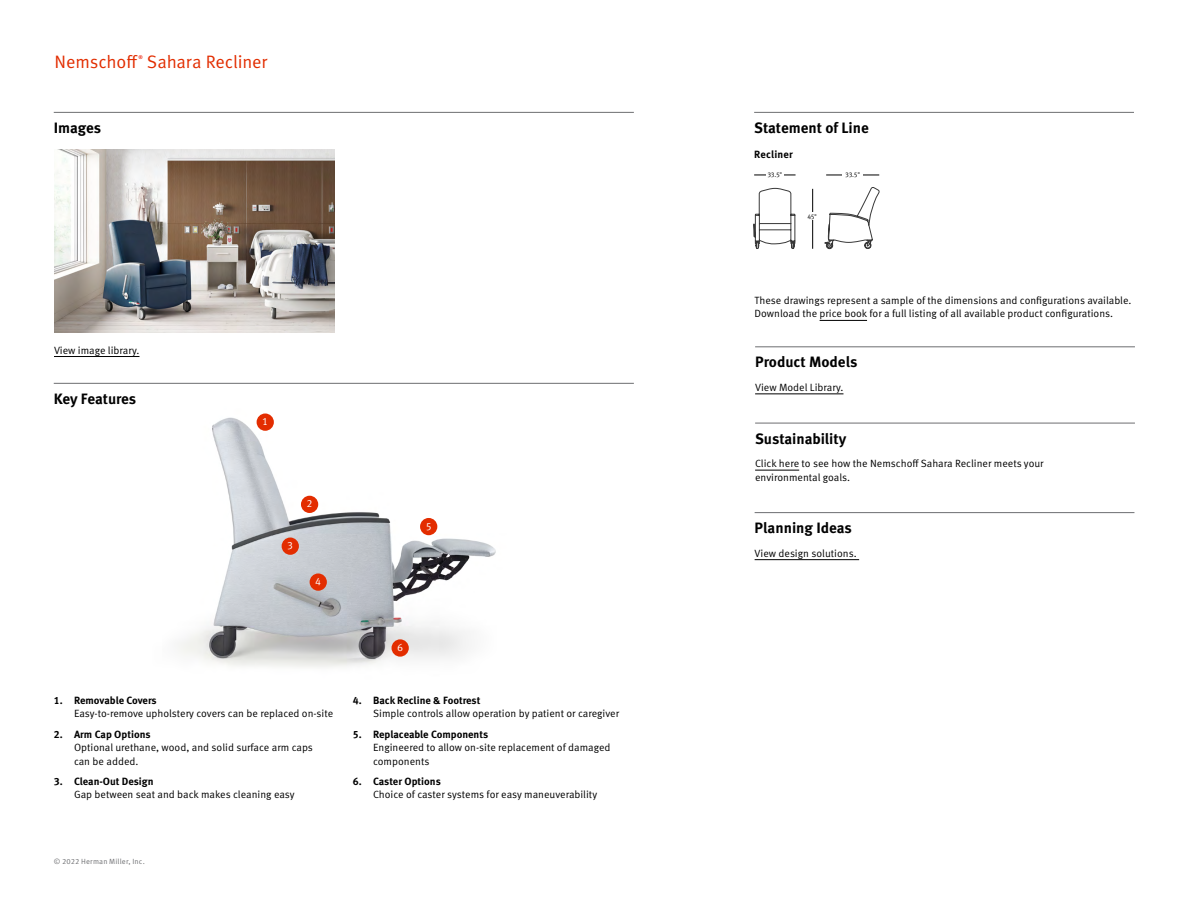
<style>
.page{position:relative;width:1188px;height:918px;background:#fff}
.page>*{position:absolute;margin:0;border:0;box-sizing:border-box;transform-origin:0 0}
.t1{font:18px "Meta OT Norm";letter-spacing:-.01em;color:#e22d00}
.t2{font:700 15px "Meta OT";color:#000}
.t3{font:10.5px/13.5px "Meta OT Norm";color:#000}
.t4{font:700 10.5px "Meta OT";color:#000}
.t5{font:10.5px "Meta OT Norm";color:#fff}
.t6{font:7.5px "Meta OT Norm";letter-spacing:.02em;color:#6d6e71}
.t7{font:6.75px "Meta OT Norm";color:#000}
.t8{font:700 5.25px "Meta OT";color:#ee3824}
</style>
<div class="page">
<img style="left:70px;top:382px;width:478px;height:285px">
<hr style="left:754px;top:112px;width:380px;height:1px;background:#6d6e71">
<hr style="left:54px;top:112px;width:580px;height:1px;background:#6d6e71">
<hr style="left:54px;top:383px;width:580px;height:1px;background:#6d6e71">
<hr style="left:54px;top:356px;width:86px;height:1px;background:#000">
<div style="left:257px;top:414px;width:17px;height:17px;background:#e32d00;border-radius:50%"></div>
<div style="left:301px;top:496px;width:17px;height:17px;background:#e32d00;border-radius:50%"></div>
<div style="left:282px;top:538px;width:17px;height:17px;background:#e32d00;border-radius:50%"></div>
<div style="left:310px;top:573px;width:17px;height:18px;background:#e32d00;border-radius:50%"></div>
<div style="left:420px;top:518px;width:17px;height:17px;background:#e32d00;border-radius:50%"></div>
<div style="left:392px;top:639px;width:17px;height:18px;background:#e32d00;border-radius:50%"></div>
<img style="left:54px;top:150px;width:280px;height:182px">
<hr style="left:754px;top:175px;width:42px;height:1px;background:#000">
<div style="left:766px;top:171px;width:17px;height:7px;background:#fff"></div>
<hr style="left:826px;top:175px;width:53px;height:1px;background:#000">
<hr style="left:812px;top:189px;width:1px;height:60px;background:#000">
<div style="left:803px;top:213px;width:19px;height:7px;background:#fff"></div>
<div style="left:842px;top:171px;width:21px;height:7px;background:#fff"></div>
<hr style="left:755px;top:347px;width:380px;height:1px;background:#6d6e71">
<hr style="left:755px;top:394px;width:88px;height:1px;background:#000">
<hr style="left:820px;top:320px;width:47px;height:1px;background:#000">
<hr style="left:755px;top:423px;width:380px;height:1px;background:#6d6e71">
<hr style="left:755px;top:470px;width:44px;height:1px;background:#000">
<hr style="left:755px;top:512px;width:379px;height:1px;background:#6d6e71">
<hr style="left:755px;top:559px;width:104px;height:1px;background:#000">
<svg style="left:753px;top:188px;width:42px;height:61px"></svg>
<svg style="left:825px;top:187px;width:55px;height:62px"></svg>
<h1 class="t1" style="left:55px;top:50px;width:85px">Nemschoff</h1>
<p class="t8" style="left:138px;top:53px;width:6px">®</p>
<h1 class="t1" style="left:147px;top:50px;width:122px">Sahara Recliner</h1>
<h2 class="t2" style="left:54px;top:118px;width:49px">Images</h2>
<h2 class="t2" style="left:754px;top:118px;width:116px">Statement of Line</h2>
<p class="t4" style="left:754px;top:148px;width:40px">Recliner</p>
<p class="t7" style="left:767px;top:171px;width:16px">33.5"</p>
<p class="t7" style="left:807px;top:213px;width:11px">45"</p>
<p class="t7" style="left:845px;top:171px;width:16px">33.5"</p>
<p class="t3" style="left:54px;top:343px;width:87px">View image library.</p>
<h2 class="t2" style="left:54px;top:389px;width:84px">Key Features</h2>
<p class="t5" style="left:262px;top:415px;width:7px">1</p>
<p class="t5" style="left:287px;top:540px;width:7px">3</p>
<p class="t5" style="left:307px;top:497px;width:7px">2</p>
<p class="t5" style="left:315px;top:575px;width:7px">4</p>
<p class="t5" style="left:426px;top:520px;width:7px">5</p>
<p class="t4" style="left:54px;top:694px;width:105px">1. Removable Covers</p>
<p class="t3" style="left:74px;top:707px;width:261px">Easy-to-remove upholstery covers can be replaced on-site</p>
<p class="t4" style="left:54px;top:727px;width:98px">2. Arm Cap Options</p>
<p class="t3" style="left:74px;top:741px;width:240px">Optional urethane, wood, and solid surface arm caps can be added.</p>
<p class="t4" style="left:54px;top:775px;width:101px">3. Clean-Out Design</p>
<p class="t3" style="left:74px;top:788px;width:222px">Gap between seat and back makes cleaning easy</p>
<p class="t5" style="left:397px;top:641px;width:7px">6</p>
<p class="t4" style="left:353px;top:694px;width:129px">4. Back Recline &amp; Footrest</p>
<p class="t3" style="left:373px;top:707px;width:247px">Simple controls allow operation by patient or caregiver</p>
<p class="t4" style="left:353px;top:727px;width:137px">5. Replaceable Components</p>
<p class="t3" style="left:373px;top:741px;width:239px">Engineered to allow on-site replacement of damaged components</p>
<p class="t4" style="left:353px;top:775px;width:90px">6. Caster Options</p>
<p class="t3" style="left:373px;top:788px;width:226px">Choice of caster systems for easy maneuverability</p>
<p class="t6" style="left:54px;top:857px;width:93px">© 2022 Herman Miller, Inc.</p>
<p class="t3" style="left:755px;top:294px;width:378px">These drawings represent a sample of the dimensions and configurations available.<br>Download the price book for a full listing of all available product configurations.</p>
<h2 class="t2" style="left:755px;top:353px;width:104px">Product Models</h2>
<p class="t3" style="left:755px;top:381px;width:90px">View Model Library.</p>
<h2 class="t2" style="left:755px;top:429px;width:93px">Sustainability</h2>
<p class="t3" style="left:755px;top:457px;width:290px">Click here to see how the Nemschoff Sahara Recliner meets your environmental goals.</p>
<h2 class="t2" style="left:755px;top:518px;width:99px">Planning Ideas</h2>
<p class="t3" style="left:755px;top:546px;width:104px">View design solutions.</p>
</div>
